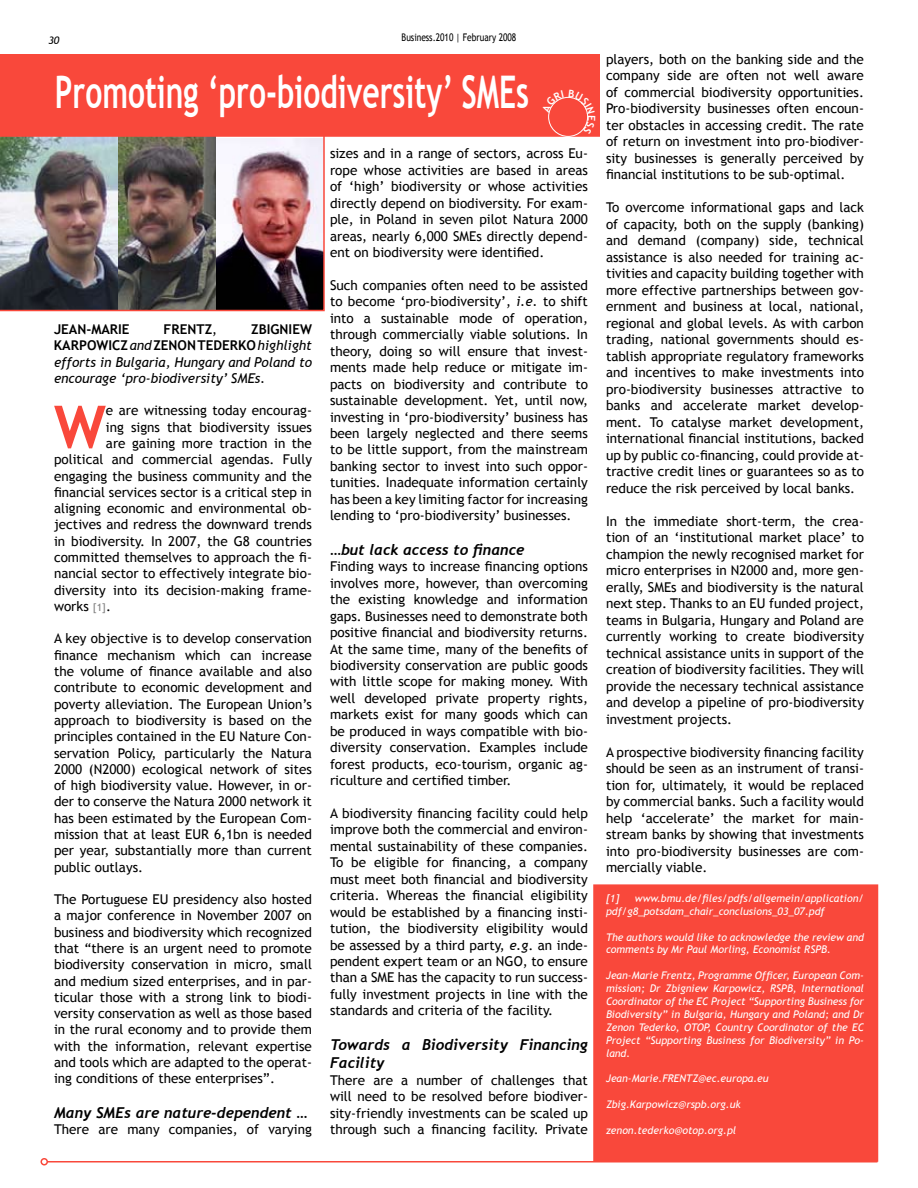
<style>
.page{position:relative;width:918px;height:1188px;background:#fff}
.page>*{position:absolute;margin:0;border:0;box-sizing:border-box;transform-origin:0 0}
.t1{font:700 58.8px "Trebuchet MS";color:#f9483b}
.t2{font:700 45px "Trebuchet MS";color:#fff;scale:.67 1}
.t3{font:italic 700 15px/18.3px "Trebuchet";color:#000}
.t4{font:13.5px/16.5px "Trebuchet MS";color:#000;text-align:justify}
.t5{font:italic 13.5px/16.4px "Trebuchet MS";color:#000;text-align:justify}
.t6{font:700 13.5px "Trebuchet MS";color:#000}
.t7{font:italic 10.5px/12.9px "Trebuchet MS";color:#fff}
.t8{font:10.5px "Trebuchet MS";color:#000;scale:.8 1}
.t9{font:italic 10.5px "Trebuchet MS";color:#000}
.s1{font-weight:400}
.s2{font-weight:400;font-style:italic}
.s3{font-size:10.5px;color:#808080}
.s4{font-style:italic}
</style>
<div class="page">
<div style="left:594px;top:885px;width:284px;height:276px;background:#f9483b"></div>
<div style="left:593px;top:884px;width:285px;height:278px;border:2px solid #f9483b"></div>
<hr style="left:47px;top:1161px;width:831px;height:1px;background:#f9483b">
<div style="left:40px;top:1158px;width:8px;height:8px;border:2px solid #f9483b;border-radius:50%"></div>
<div style="left:0;top:54px;width:600px;height:83px;background:#f9483b"></div>
<div style="left:548px;top:97px;width:40px;height:40px;border:1px solid #fff;border-radius:50%"></div>
<img style="left:0;top:134px;width:325px;height:177px">
<svg style="left:542px;top:90px;width:53px;height:44px;background:#f95043"></svg>
<p class="t9" style="left:48px;top:34px;width:13px">30</p>
<p class="t8" style="left:402px;top:31px;width:145px">Business.2010 | February 2008</p>
<h2 class="t2" style="left:55px;top:64px;width:709px">PROMOTING ‘PRO-BIODIVERSITY’ SMES</h2>
<p class="t6" style="left:54px;top:321px;width:77px">JEAN -MARIE</p>
<p class="t6" style="left:164px;top:321px;width:55px">FRENTZ<span class="s1">,</span></p>
<p class="t6" style="left:251px;top:321px;width:62px">ZBIGNI EW</p>
<p class="t6" style="left:54px;top:337px;width:18px">KARPOWICZ</p>
<p class="t6" style="left:130px;top:337px;width:41px"><span class="s2">and</span>ZENON</p>
<p class="t6" style="left:198px;top:337px;width:18px">TEDERKO</p>
<p class="t5" style="left:54px;top:337px;width:260px;text-indent:204px">highlight efforts in Bulgaria, Hungary and Poland to encourage ‘pro-biodiversity’ SMEs.</p>
<h1 class="t1" style="left:54px;top:390px;width:53px">W</h1>
<p class="t4" style="left:106px;top:403px;width:208px">e are witnessing today encourag-</p>
<p class="t4" style="left:106px;top:419px;width:208px">ing signs that biodiversity issues</p>
<p class="t4" style="left:106px;top:435px;width:208px">are gaining more traction in the</p>
<p class="t4" style="left:54px;top:451px;width:259px">political and commercial agendas. Fully</p>
<p class="t4" style="left:54px;top:468px;width:259px">engaging the business community and the</p>
<p class="t4" style="left:54px;top:484px;width:259px">financial services sector is a critical step in</p>
<p class="t4" style="left:54px;top:500px;width:259px">aligning economic and environmental ob-</p>
<p class="t4" style="left:54px;top:517px;width:259px">jectives and redress the downward trends</p>
<p class="t4" style="left:54px;top:533px;width:259px">in biodiversity. In 2007, the G8 countries</p>
<p class="t4" style="left:54px;top:549px;width:259px">committed themselves to approach the fi-</p>
<p class="t4" style="left:54px;top:565px;width:259px">nancial sector to effectively integrate bio-</p>
<p class="t4" style="left:54px;top:582px;width:259px">diversity into its decision-making frame-</p>
<p class="t4" style="left:54px;top:598px;width:59px">works <span class="s3">[1]</span>.</p>
<p class="t4" style="left:54px;top:631px;width:259px">A key objective is to develop conservation finance mechanism which can increase the volume of finance available and also contribute to economic development and poverty alleviation. The European Union’s approach to biodiversity is based on the principles contained in the EU Nature Con&shy;servation Policy, particularly the Natura 2000 (N2000) ecological network of sites of high biodiversity value. However, in or&shy;der to conserve the Natura 2000 network it has been estimated by the European Com&shy;mission that at least EUR 6,1bn is needed per year, substantially more than current public outlays.</p>
<p class="t4" style="left:54px;top:891px;width:260px">The Portuguese EU presidency also hosted a major conference in November 2007 on business and biodiversity which recognized that “there is an urgent need to promote biodiversity conservation in micro, small and medium sized enterprises, and in par&shy;ticular those with a strong link to biodi&shy;versity conservation as well as those based in the rural economy and to provide them with the information, relevant expertise and tools which are adapted to the operat&shy;ing conditions of these enterprises”.</p>
<p class="t3" style="left:54px;top:1103px;width:255px">Many SMEs are nature-dependent …</p>
<p class="t4" style="left:54px;top:1121px;width:259px">There are many companies, of varying</p>
<p class="t4" style="left:330px;top:146px;width:259px">sizes and in a range of sectors, across Eu&shy;rope whose activities are based in areas of ‘high’ biodiversity or whose activities directly depend on biodiversity. For exam&shy;ple, in Poland in seven pilot Natura 2000 areas, nearly 6,000 SMEs directly depend&shy;ent on biodiversity were identified.</p>
<p class="t4" style="left:330px;top:277px;width:260px">Such companies often need to be assisted to become ‘pro-biodiversity’, <span class="s4">i.e.</span> to shift into a sustainable mode of operation, through commercially viable solutions. In theory, doing so will ensure that invest&shy;ments made help reduce or mitigate im&shy;pacts on biodiversity and contribute to sustainable development. Yet, until now, investing in ‘pro-biodiversity’ business has been largely neglected and there seems to be little support, from the mainstream banking sector to invest into such oppor&shy;tunities. Inadequate information certainly has been a key limiting factor for increasing lending to ‘pro-biodiversity’ businesses.</p>
<p class="t3" style="left:330px;top:541px;width:196px">…but lack access to finance</p>
<p class="t4" style="left:330px;top:558px;width:260px">Finding ways to increase financing options involves more, however, than overcoming the existing knowledge and information gaps. Businesses need to demonstrate both positive financial and biodiversity returns.<br>At the same time, many of the benefits of biodiversity conservation are public goods with little scope for making money. With well developed private property rights, markets exist for many goods which can be produced in ways compatible with bio&shy;diversity conservation. Examples include forest products, eco-tourism, organic ag&shy;riculture and certified timber.</p>
<p class="t4" style="left:330px;top:805px;width:259px">A biodiversity financing facility could help improve both the commercial and environ&shy;mental sustainability of these companies.<br>To be eligible for financing, a company must meet both financial and biodiversity criteria. Whereas the financial eligibility would be established by a financing insti&shy;tution, the biodiversity eligibility would be assessed by a third party, <span class="s4">e.g</span>. an inde&shy;pendent expert team or an NGO, to ensure than a SME has the capacity to run success&shy;fully investment projects in line with the standards and criteria of the facility.</p>
<p class="t3" style="left:330px;top:1036px;width:259px">Towards a Biodiversity Financing<br>Facility</p>
<p class="t4" style="left:330px;top:1072px;width:259px">There are a number of challenges that will need to be resolved before biodiver&shy;sity-friendly investments can be scaled up through such a financing facility. Private</p>
<p class="t4" style="left:606px;top:51px;width:259px">players, both on the banking side and the company side are often not well aware of commercial biodiversity opportunities.<br>Pro-biodiversity businesses often encoun&shy;ter obstacles in accessing credit. The rate of return on investment into pro-biodiver&shy;sity businesses is generally perceived by financial institutions to be sub-optimal.</p>
<p class="t4" style="left:606px;top:200px;width:260px">To overcome informational gaps and lack of capacity, both on the supply (banking) and demand (company) side, technical assistance is also needed for training ac&shy;tivities and capacity building together with more effective partnerships between gov&shy;ernment and business at local, national, regional and global levels. As with carbon trading, national governments should es&shy;tablish appropriate regulatory frameworks and incentives to make investments into pro-biodiversity businesses attractive to banks and accelerate market develop&shy;ment. To catalyse market development, international financial institutions, backed up by public co-financing, could provide at&shy;tractive credit lines or guarantees so as to reduce the risk perceived by local banks.</p>
<p class="t4" style="left:606px;top:513px;width:260px">In the immediate short-term, the crea&shy;tion of an ‘institutional market place’ to champion the newly recognised market for micro enterprises in N2000 and, more gen&shy;erally, SMEs and biodiversity is the natural next step. Thanks to an EU funded project, teams in Bulgaria, Hungary and Poland are currently working to create biodiversity technical assistance units in support of the creation of biodiversity facilities. They will provide the necessary technical assistance and develop a pipeline of pro-biodiversity investment projects.</p>
<p class="t4" style="left:606px;top:744px;width:259px">A prospective biodiversity financing facility should be seen as an instrument of transi&shy;tion for, ultimately, it would be replaced by commercial banks. Such a facility would help ‘accelerate’ the market for main&shy;stream banks by showing that investments into pro-biodiversity businesses are com&shy;mercially viable.</p>
<p class="t7" style="left:606px;top:892px;width:15px">[1]</p>
<p class="t7" style="left:606px;top:892px;width:259px;text-indent:29px">www.bmu.de/files/pdfs/allgemein/application/ pdf/g8_potsdam_chair_conclusions_03_07.pdf</p>
<p class="t7" style="left:606px;top:930px;width:259px">The authors would like to acknowledge the review and comments by Mr Paul Morling, Economist RSPB.</p>
<p class="t7" style="left:606px;top:969px;width:260px;text-align:justify">Jean-Marie Frentz, Programme Officer, European Com&shy;mission; Dr Zbigniew Karpowicz, RSPB, International Coordinator of the EC Project “Supporting Business for Biodiversity” in Bulgaria, Hungary and Poland; and Dr Zenon Tederko, OTOP, Country Coordinator of the EC Project “Supporting Business for Biodiversity” in Po&shy;land.</p>
<p class="t7" style="left:606px;top:1072px;width:164px">Jean-Marie.FRENTZ@ec.europa.eu</p>
<p class="t7" style="left:606px;top:1098px;width:136px">Zbig.Karpowicz@rspb.org.uk</p>
<p class="t7" style="left:606px;top:1124px;width:132px">zenon.tederko@otop.org.pl</p>
</div>
